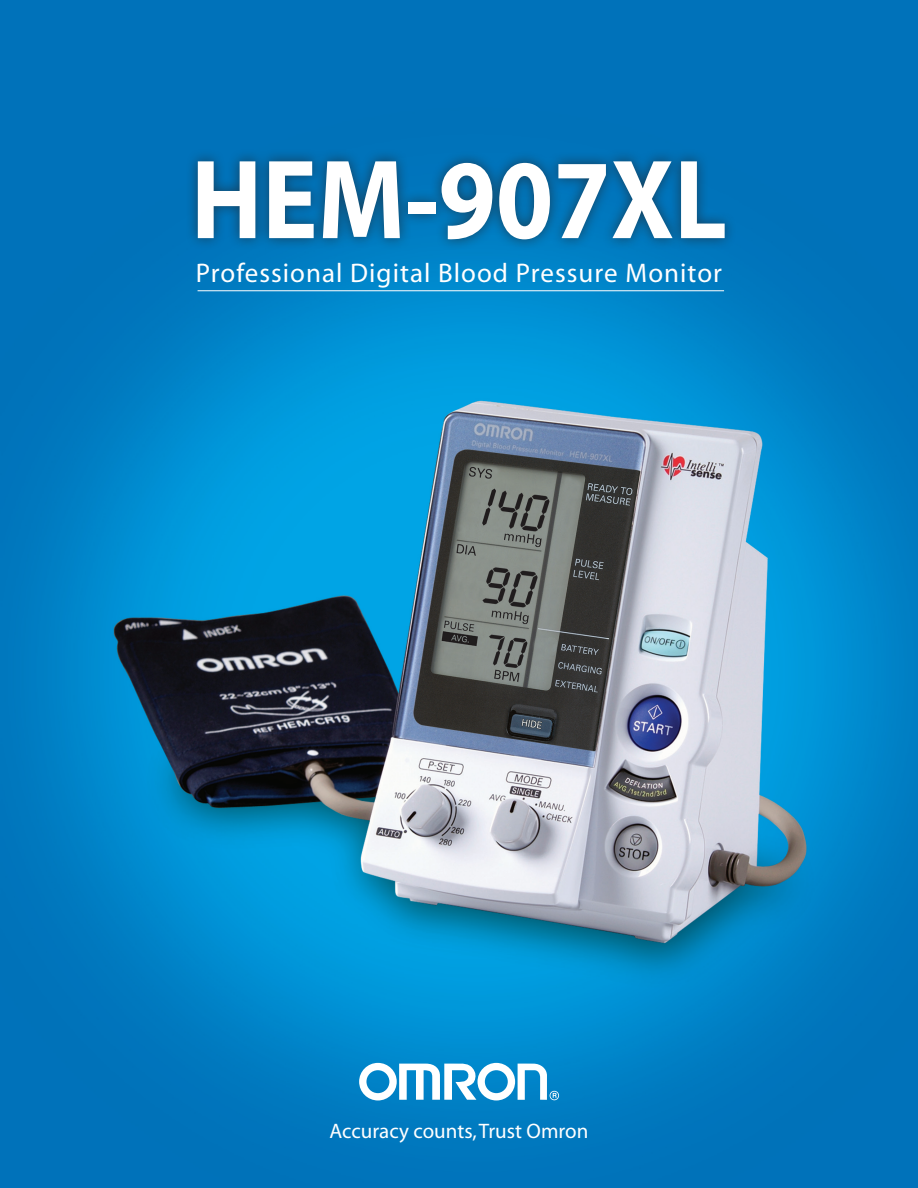
<style>
.page{position:relative;width:918px;height:1188px;background:#fff}
.page>*{position:absolute;margin:0;border:0;box-sizing:border-box;transform-origin:0 0}
.t1{font:113.85px "Myriad MM 700 600";letter-spacing:.04em;color:#fff;scale:.91 1}
.t2{font:27px "Myriad MM 400 600";letter-spacing:.04em;color:#fff}
.t3{font:21px "Myriad MM 400 600";color:#fff}
</style>
<div class="page">
<img style="left:0;top:0;width:918px;height:1188px">
<svg style="left:359px;top:1063px;width:200px;height:37px"></svg>
<div style="left:185px;top:148px;width:552px;height:103px;background:#231f20;opacity:.62"></div>
<hr style="left:198px;top:290px;width:526px;height:1px;background:#fff">
<p class="t1" style="left:191px;top:145px;width:586px">HEM-907XL</p>
<p class="t2" style="left:196px;top:260px;width:528px">Professional Digital Blood Pressure Monitor</p>
<p class="t3" style="left:330px;top:1121px;width:260px">Accuracy counts, Trust Omron</p>
</div>
